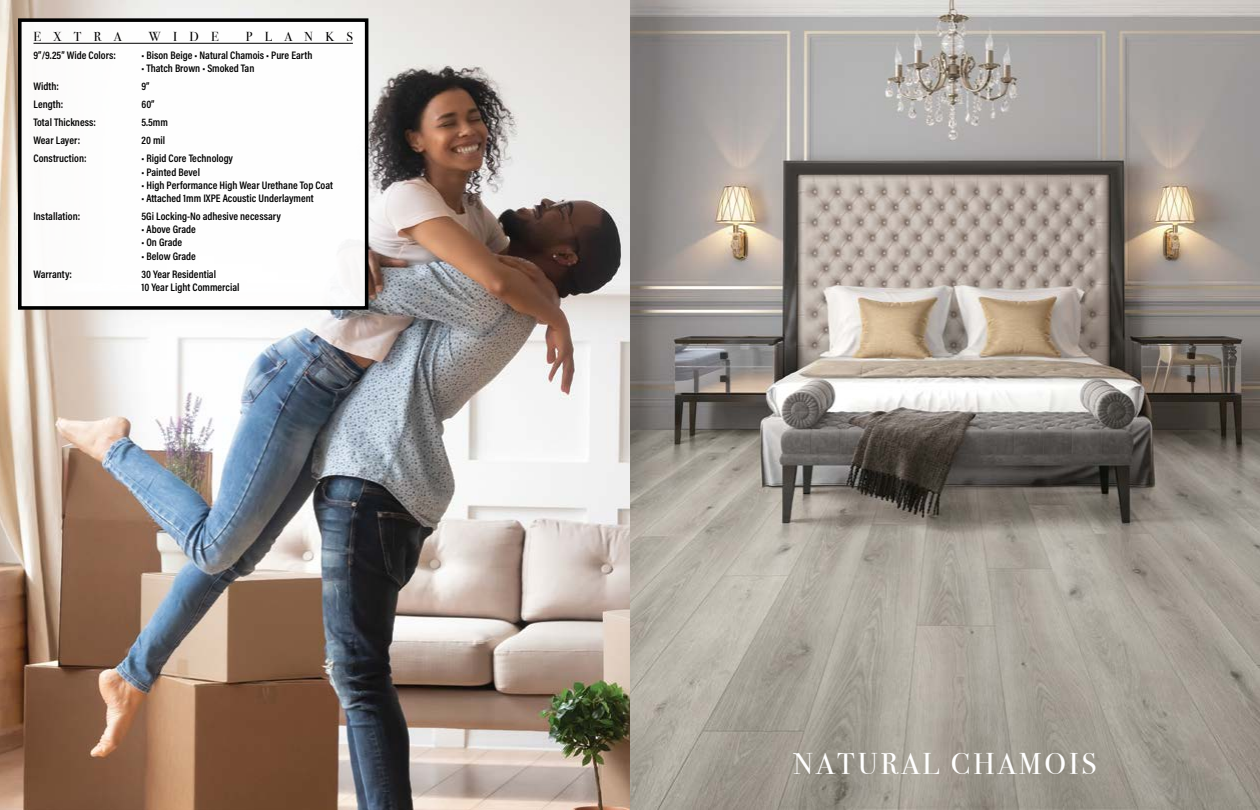
<style>
.page{position:relative;width:1260px;height:810px;background:#fff}
.page>*{position:absolute;margin:0;border:0;box-sizing:border-box;transform-origin:0 0}
.t1{font:30px "Bodoni Svty Two SCITCTT";letter-spacing:.1em;color:#fff}
.t2{font:13px "Bodoni Svty Two ITCTT";letter-spacing:.95em;color:#000}
.t3{font:11px/13.2px "Acumin Variable Concept";color:#000}
</style>
<div class="page">
<img style="left:0;top:0;width:1260px;height:810px">
<div style="left:21px;top:20px;width:347px;height:288px;background:#fff"></div>
<hr style="left:34px;top:43px;width:319px;height:1px;background:#000">
<div style="left:18px;top:18px;width:350px;height:292px;border:4px solid #000"></div>
<p class="t2" style="left:34px;top:26px;width:90px">EXTRA</p>
<p class="t2" style="left:149px;top:26px;width:71px">WIDE</p>
<p class="t2" style="left:246px;top:26px;width:109px">PLANKS</p>
<p class="t3" style="left:34px;top:48px;width:84px">9”/9.25” Wide Colors:</p>
<p class="t3" style="left:142px;top:48px;width:173px">• Bison Beige • Natural Chamois • Pure Earth</p>
<p class="t3" style="left:142px;top:62px;width:114px">• Thatch Brown • Smoked Tan</p>
<p class="t3" style="left:34px;top:80px;width:27px">Width:</p>
<p class="t3" style="left:142px;top:80px;width:10px">9”</p>
<p class="t3" style="left:34px;top:98px;width:31px">Length:</p>
<p class="t3" style="left:142px;top:98px;width:15px">60”</p>
<p class="t3" style="left:34px;top:116px;width:64px">Total Thickness:</p>
<p class="t3" style="left:142px;top:116px;width:28px">5.5mm</p>
<p class="t3" style="left:34px;top:134px;width:48px">Wear Layer:</p>
<p class="t3" style="left:142px;top:134px;width:25px">20 mil</p>
<p class="t3" style="left:34px;top:152px;width:55px">Construction:</p>
<p class="t3" style="left:142px;top:152px;width:93px">• Rigid Core Technology</p>
<p class="t3" style="left:142px;top:165px;width:60px">• Painted Bevel</p>
<p class="t3" style="left:142px;top:178px;width:193px">• High Performance High Wear Urethane Top Coat</p>
<p class="t3" style="left:142px;top:191px;width:174px">• Attached 1mm IXPE Acoustic Underlayment</p>
<p class="t3" style="left:34px;top:209px;width:48px">Installation:</p>
<p class="t3" style="left:142px;top:209px;width:141px">5Gi Locking-No adhesive necessary</p>
<p class="t3" style="left:142px;top:222px;width:56px">• Above Grade</p>
<p class="t3" style="left:142px;top:236px;width:42px">• On Grade</p>
<p class="t3" style="left:142px;top:249px;width:56px">• Below Grade</p>
<p class="t3" style="left:34px;top:267px;width:40px">Warranty:</p>
<p class="t3" style="left:142px;top:267px;width:100px">30 Year Residential<br>10 Year Light Commercial</p>
<h1 class="t1" style="left:793px;top:746px;width:305px">NATURAL CHAMOIS</h1>
</div>
